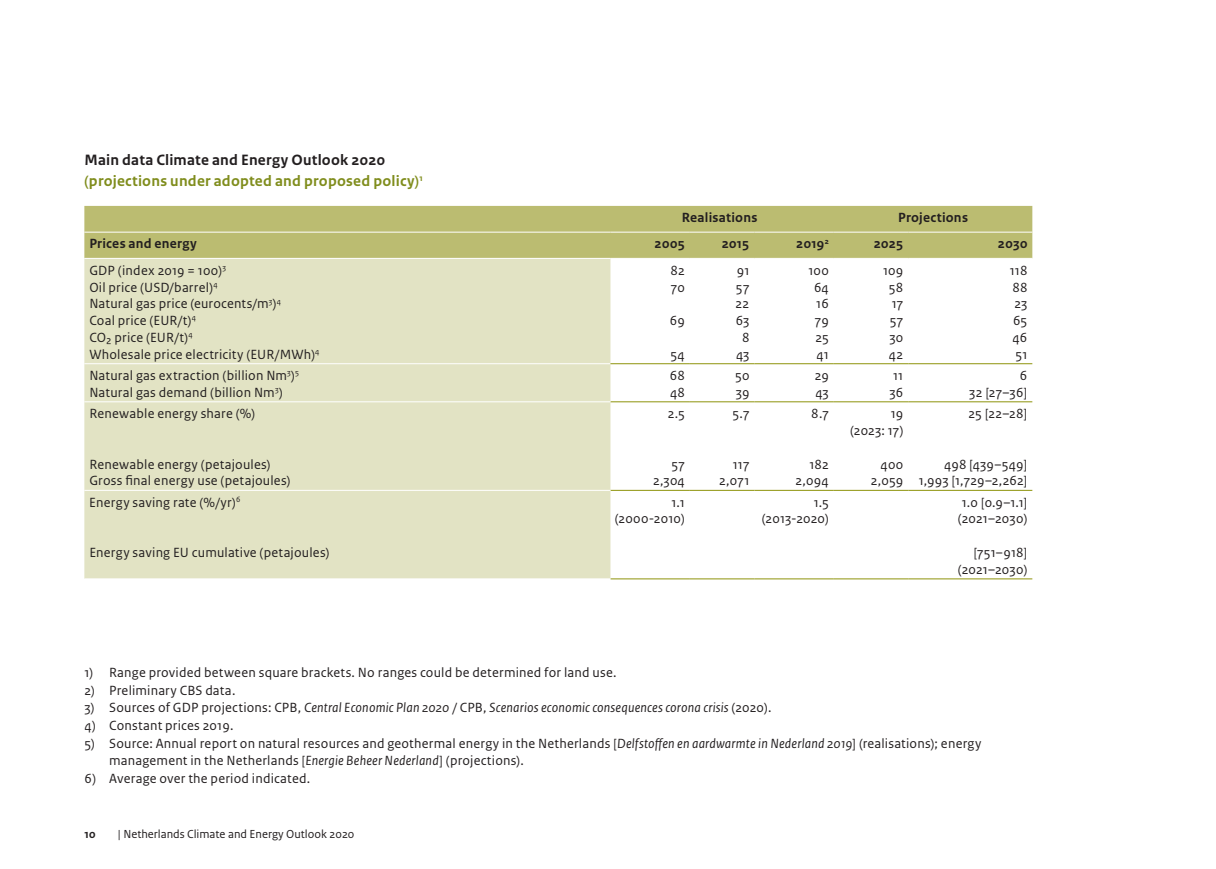
<style>
.page{position:relative;width:1216px;height:869px;background:#fff}
.page>*{position:absolute;margin:0;border:0;box-sizing:border-box;transform-origin:0 0}
.Label_T{font:700 15.75px "Rijksoverheid Sans Text";letter-spacing:.015em;color:#808d1d}
.Caption_T{font:700 15.75px "Rijksoverheid Sans Text";letter-spacing:.015em;color:#231f20}
.Footnote{font:14px/17.5px "Rijksoverheid Sans Text";letter-spacing:.015em;color:#231f20}
.H1_R_T{font:14px "Rijksoverheid Sans Text";letter-spacing:.015em;color:#231f20}
.P_T{font:14px/16.8px "Rijksoverheid Sans Text";letter-spacing:.01em;color:#231f20;text-align:right}
.Footnote-2{font:italic 14px "Rijksoverheid Sans Text";letter-spacing:.015em;color:#231f20}
.H1_C_T{font:700 14px "Rijksoverheid Sans Text";letter-spacing:.02em;color:#231f20}
.t1{font:12.25px "Rijksoverheid Sans Text";color:#231f20}
.t2{font:700 12.25px "Rijksoverheid Sans Text";color:#231f20}
.s1{font-style:normal}
.s2{font-style:italic}
</style>
<div class="page">
<div style="left:84px;top:206px;width:948px;height:52px;background:#bbbc71"></div>
<div style="left:84px;top:259px;width:526px;height:319px;background:#e2e3c4"></div>
<hr style="left:610px;top:578px;width:80px;height:1px;background:#8e940c">
<hr style="left:690px;top:578px;width:64px;height:1px;background:#8e940c">
<hr style="left:754px;top:578px;width:79px;height:1px;background:#8e940c">
<hr style="left:833px;top:578px;width:75px;height:1px;background:#8e940c">
<hr style="left:908px;top:578px;width:124px;height:1px;background:#8e940c">
<hr style="left:84px;top:231px;width:526px;height:1px;background:#fff">
<hr style="left:610px;top:231px;width:80px;height:1px;background:#fff">
<hr style="left:690px;top:231px;width:64px;height:1px;background:#fff">
<hr style="left:754px;top:231px;width:79px;height:1px;background:#fff">
<hr style="left:833px;top:231px;width:75px;height:1px;background:#fff">
<hr style="left:908px;top:231px;width:124px;height:1px;background:#fff">
<hr style="left:84px;top:363px;width:526px;height:1px;background:#fff">
<hr style="left:610px;top:363px;width:80px;height:1px;background:#8e940c">
<hr style="left:690px;top:363px;width:64px;height:1px;background:#8e940c">
<hr style="left:754px;top:363px;width:79px;height:1px;background:#8e940c">
<hr style="left:833px;top:363px;width:75px;height:1px;background:#8e940c">
<hr style="left:908px;top:363px;width:124px;height:1px;background:#8e940c">
<hr style="left:610px;top:401px;width:80px;height:1px;background:#8e940c">
<hr style="left:690px;top:401px;width:64px;height:1px;background:#8e940c">
<hr style="left:754px;top:401px;width:79px;height:1px;background:#8e940c">
<hr style="left:833px;top:401px;width:75px;height:1px;background:#8e940c">
<hr style="left:908px;top:401px;width:124px;height:1px;background:#8e940c">
<hr style="left:908px;top:489px;width:124px;height:1px;background:#8e940c">
<hr style="left:833px;top:489px;width:75px;height:1px;background:#8e940c">
<hr style="left:754px;top:489px;width:79px;height:1px;background:#8e940c">
<hr style="left:690px;top:489px;width:64px;height:1px;background:#8e940c">
<hr style="left:610px;top:489px;width:80px;height:1px;background:#8e940c">
<hr style="left:84px;top:401px;width:526px;height:1px;background:#fff">
<hr style="left:84px;top:489px;width:526px;height:1px;background:#fff">
<p class="Caption_T" style="left:84px;top:151px;width:302px">Main data Climate and Energy Outlook 2020</p>
<p class="Label_T" style="left:84px;top:172px;width:340px">(projections under adopted and proposed policy)<sup>1</sup></p>
<p class="H1_C_T" style="left:681px;top:210px;width:77px">Realisations</p>
<p class="H1_C_T" style="left:898px;top:210px;width:71px">Projections</p>
<p class="H1_C_T" style="left:89px;top:236px;width:109px">Prices and energy</p>
<p class="H1_C_T" style="left:654px;top:236px;width:32px">2005</p>
<p class="H1_C_T" style="left:721px;top:236px;width:29px">2015</p>
<p class="H1_C_T" style="left:796px;top:236px;width:34px">2019<sup>2</sup></p>
<p class="H1_C_T" style="left:873px;top:236px;width:31px">2025</p>
<p class="H1_C_T" style="left:997px;top:236px;width:31px">2030</p>
<p class="H1_R_T" style="left:89px;top:262px;width:138px">GDP (index 2019 = 100)<sup>3</sup></p>
<p class="H1_R_T" style="left:89px;top:279px;width:130px">Oil price (USD/barrel)<sup>4</sup></p>
<p class="H1_R_T" style="left:89px;top:295px;width:193px">Natural gas price (eurocents/m<sup>3</sup>)<sup>4</sup></p>
<p class="H1_R_T" style="left:89px;top:312px;width:108px">Coal price (EUR/t)<sup>4</sup></p>
<p class="H1_R_T" style="left:89px;top:329px;width:105px">CO₂ price (EUR/t)<sup>4</sup></p>
<p class="H1_R_T" style="left:89px;top:346px;width:232px">Wholesale price electricity (EUR/MWh)<sup>4</sup></p>
<p class="P_T" style="left:670px;top:262px;width:16px">82</p>
<p class="P_T" style="left:671px;top:278px;width:15px">70</p>
<p class="P_T" style="left:670px;top:312px;width:16px">69</p>
<p class="P_T" style="left:670px;top:346px;width:16px">54</p>
<p class="P_T" style="left:1009px;top:262px;width:19px">118</p>
<p class="P_T" style="left:1012px;top:278px;width:17px">88</p>
<p class="P_T" style="left:1014px;top:295px;width:15px">23</p>
<p class="P_T" style="left:1013px;top:312px;width:16px">65</p>
<p class="P_T" style="left:1012px;top:329px;width:16px">46</p>
<p class="P_T" style="left:1015px;top:346px;width:14px">51</p>
<p class="P_T" style="left:736px;top:262px;width:14px">91</p>
<p class="P_T" style="left:736px;top:278px;width:15px">57</p>
<p class="P_T" style="left:735px;top:295px;width:15px">22</p>
<p class="P_T" style="left:735px;top:312px;width:15px">63</p>
<p class="P_T" style="left:742px;top:329px;width:9px">8</p>
<p class="P_T" style="left:736px;top:346px;width:15px">43</p>
<p class="P_T" style="left:808px;top:262px;width:22px">100</p>
<p class="P_T" style="left:814px;top:278px;width:16px">64</p>
<p class="P_T" style="left:816px;top:295px;width:14px">16</p>
<p class="P_T" style="left:814px;top:312px;width:15px">79</p>
<p class="P_T" style="left:815px;top:329px;width:15px">25</p>
<p class="P_T" style="left:816px;top:346px;width:14px">41</p>
<p class="P_T" style="left:883px;top:262px;width:22px">109</p>
<p class="P_T" style="left:889px;top:278px;width:16px">58</p>
<p class="P_T" style="left:891px;top:295px;width:13px">17</p>
<p class="P_T" style="left:889px;top:312px;width:15px">57</p>
<p class="P_T" style="left:889px;top:329px;width:15px">30</p>
<p class="P_T" style="left:888px;top:346px;width:16px">42</p>
<p class="H1_R_T" style="left:89px;top:367px;width:211px">Natural gas extraction (billion Nm<sup>3</sup>)<sup>5</sup></p>
<p class="H1_R_T" style="left:89px;top:384px;width:195px">Natural gas demand (billion Nm<sup>3</sup>)</p>
<p class="H1_R_T" style="left:89px;top:405px;width:167px">Renewable energy share (%)</p>
<p class="H1_R_T" style="left:89px;top:456px;width:183px">Renewable energy (petajoules)</p>
<p class="H1_R_T" style="left:89px;top:472px;width:202px">Gross final energy use (petajoules)</p>
<p class="H1_R_T" style="left:89px;top:494px;width:153px">Energy saving rate (%/yr)<sup>6</sup></p>
<p class="H1_R_T" style="left:89px;top:544px;width:241px">Energy saving EU cumulative (petajoules)</p>
<p class="P_T" style="left:670px;top:367px;width:16px">68</p>
<p class="P_T" style="left:670px;top:384px;width:16px">48</p>
<p class="P_T" style="left:735px;top:367px;width:16px">50</p>
<p class="P_T" style="left:735px;top:384px;width:15px">39</p>
<p class="P_T" style="left:814px;top:367px;width:16px">29</p>
<p class="P_T" style="left:815px;top:384px;width:15px">43</p>
<p class="P_T" style="left:893px;top:367px;width:12px">11</p>
<p class="P_T" style="left:889px;top:384px;width:15px">36</p>
<p class="P_T" style="left:1019px;top:367px;width:9px">6</p>
<p class="P_T" style="left:969px;top:384px;width:60px">32 [27–36]</p>
<p class="P_T" style="left:668px;top:405px;width:19px">2.5</p>
<p class="P_T" style="left:671px;top:455px;width:15px">57</p>
<p class="P_T" style="left:653px;top:472px;width:33px">2,304</p>
<p class="P_T" style="left:732px;top:405px;width:19px">5.7</p>
<p class="P_T" style="left:733px;top:455px;width:18px">117</p>
<p class="P_T" style="left:719px;top:472px;width:32px">2,071</p>
<p class="P_T" style="left:811px;top:405px;width:19px">8.7</p>
<p class="P_T" style="left:809px;top:455px;width:21px">182</p>
<p class="P_T" style="left:795px;top:472px;width:35px">2,094</p>
<p class="P_T" style="left:850px;top:405px;width:55px">19<br>(2023: 17)</p>
<p class="P_T" style="left:880px;top:455px;width:24px">400</p>
<p class="P_T" style="left:870px;top:472px;width:34px">2,059</p>
<p class="P_T" style="left:968px;top:405px;width:60px">25 [22–28]</p>
<p class="P_T" style="left:944px;top:455px;width:85px">498 [439–549]</p>
<p class="P_T" style="left:918px;top:472px;width:110px">1,993 [1,729–2,262]</p>
<p class="P_T" style="left:614px;top:493px;width:72px">1.1 (2000-2010)</p>
<p class="P_T" style="left:761px;top:493px;width:68px">1.5 (2013-2020)</p>
<p class="P_T" style="left:957px;top:493px;width:71px;text-align:left">1.0 [0.9–1.1] (2021–2030)</p>
<p class="P_T" style="left:957px;top:544px;width:71px">[751–918] (2021–2030)</p>
<p class="Footnote" style="left:84px;top:664px;width:533px">1) Range provided between square brackets. No ranges could be determined for land use.</p>
<p class="Footnote" style="left:84px;top:681px;width:152px">2) Preliminary CBS data.</p>
<p class="Footnote-2" style="left:84px;top:699px;width:688px"><span class="s1">3) Sources of GDP projections: CPB,</span> Central Economic Plan 2020 <span class="s1">/ CPB,</span> Scenarios economic consequences corona crisis <span class="s1">(2020).</span></p>
<p class="Footnote" style="left:84px;top:716px;width:151px">4) Constant prices 2019.</p>
<p class="Footnote" style="left:109px;top:734px;width:873px;text-indent:-25px">5) Source: Annual report on natural resources and geothermal energy in the Netherlands [<span class="s2">Delfstoffen en aardwarmte in Nederland 2019</span>] (realisations); energy management in the Netherlands [<span class="s2">Energie Beheer Nederland</span>] (projections).</p>
<p class="Footnote" style="left:84px;top:769px;width:227px">6) Average over the period indicated.</p>
<p class="t2" style="left:84px;top:826px;width:13px">10</p>
<p class="t1" style="left:118px;top:826px;width:238px">| Netherlands Climate and Energy Outlook 2020</p>
</div>
